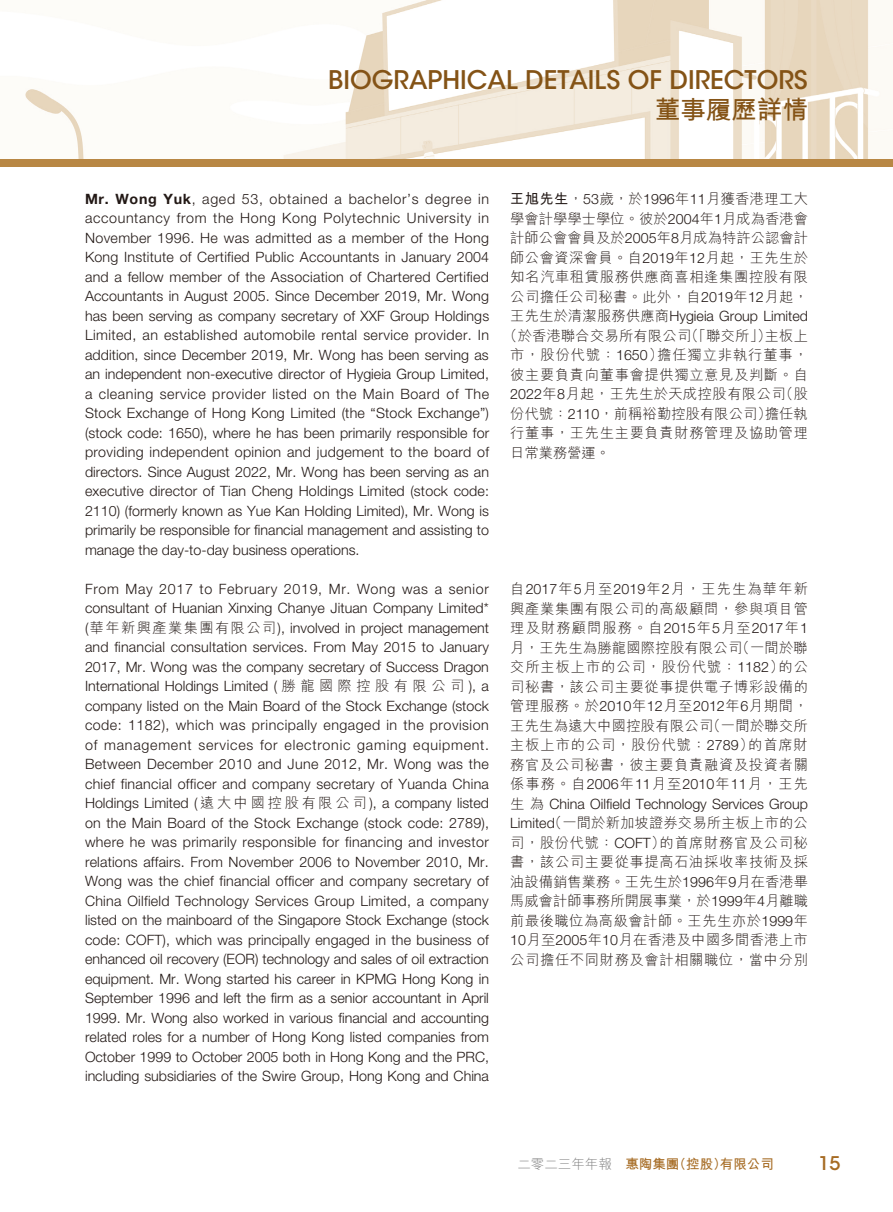
<style>
.page{position:relative;width:893px;height:1212px;background:#fff}
.page>*{position:absolute;margin:0;border:0;box-sizing:border-box;transform-origin:0 0}
.t1{font:500 25.5px "ITC Avant Garde Std";color:#845316}
.t2{font:700 25.5px "M Hei HK";color:#845316}
.t3{font:500 18.75px "ITC Avant Garde Std";color:#a66b23}
.t4{font:300 14.25px/19.5px "Helvetica Neue LT Std";color:#231916;text-align:justify}
.t5{font:300 14.25px/19.5px "M Hei HK";letter-spacing:.045em;color:#231916;text-align:justify}
.t6{font:700 13.5px "M Hei HK";color:#a66b23}
.s1{font-weight:700}
.s2{font-family:"M Hei HK"}
.s3{font-family:"Helvetica Neue LT Std"}
.s4{font-weight:300;color:#7e7e7e}
</style>
<div class="page">
<img style="left:25px;top:0;width:868px;height:159px">
<div style="left:0;top:159px;width:893px;height:8px;background:#b88744"></div>
<h1 class="t1" style="left:328px;top:64px;width:481px">BIOGRAPHICAL DETAILS OF DIRECTORS</h1>
<h1 class="t2" style="left:655px;top:91px;width:154px">董事履歷詳情</h1>
<p class="t4" style="left:85px;top:189px;width:406px"><span class="s1">Mr. Wong Yuk</span>, aged 53, obtained a bachelor’s degree in accountancy from the Hong Kong Polytechnic University in November 1996. He was admitted as a member of the Hong Kong Institute of Certified Public Accountants in January 2004 and a fellow member of the Association of Chartered Certified Accountants in August 2005. Since December 2019, Mr. Wong has been serving as company secretary of XXF Group Holdings Limited, an established automobile rental service provider. In addition, since December 2019, Mr. Wong has been serving as an independent non-executive director of Hygieia Group Limited, a cleaning service provider listed on the Main Board of The Stock Exchange of Hong Kong Limited (the “Stock Exchange”) (stock code: 1650), where he has been primarily responsible for providing independent opinion and judgement to the board of directors. Since August 2022, Mr. Wong has been serving as an executive director of Tian Cheng Holdings Limited (stock code:<br>2110) (formerly known as Yue Kan Holding Limited), Mr. Wong is primarily be responsible for financial management and assisting to manage the day-to-day business operations.</p>
<p class="t4" style="left:85px;top:579px;width:406px">From May 2017 to February 2019, Mr. Wong was a senior consultant of Huanian Xinxing Chanye Jituan Company Limited* (<span class="s2">華年新興產業集團有限公司</span>), involved in project management and financial consultation services. From May 2015 to January 2017, Mr. Wong was the company secretary of Success Dragon International Holdings Limited ( <span class="s2">勝龍國際控股有限公司</span> ), a company listed on the Main Board of the Stock Exchange (stock code: 1182), which was principally engaged in the provision of management services for electronic gaming equipment.<br>Between December 2010 and June 2012, Mr. Wong was the chief financial officer and company secretary of Yuanda China Holdings Limited ( <span class="s2">遠大中國控股有限公司</span> ), a company listed on the Main Board of the Stock Exchange (stock code: 2789), where he was primarily responsible for financing and investor relations affairs. From November 2006 to November 2010, Mr.<br>Wong was the chief financial officer and company secretary of China Oilfield Technology Services Group Limited, a company listed on the mainboard of the Singapore Stock Exchange (stock code: COFT), which was principally engaged in the business of enhanced oil recovery (EOR) technology and sales of oil extraction equipment. Mr. Wong started his career in KPMG Hong Kong in September 1996 and left the firm as a senior accountant in April 1999. Mr. Wong also worked in various financial and accounting related roles for a number of Hong Kong listed companies from October 1999 to October 2005 both in Hong Kong and the PRC, including subsidiaries of the Swire Group, Hong Kong and China</p>
<p class="t5" style="left:510px;top:189px;width:299px"><span class="s1">王旭先生</span>，<span class="s3">53</span>歲，於<span class="s3">1996</span>年<span class="s3">11</span>月獲香港理工大學會計學學士學位。彼於<span class="s3">2004</span>年<span class="s3">1</span>月成為香港會計師公會會員及於<span class="s3">2005</span>年<span class="s3">8</span>月成為特許公認會計師公會資深會員。自<span class="s3">2019</span>年<span class="s3">12</span>月起，王先生於知名汽車租賃服務供應商喜相逢集團控股有限公司擔任公司秘書。此外，自<span class="s3">2019</span>年<span class="s3">12</span>月起，</p>
<p class="t4" style="left:510px;top:306px;width:299px"><span class="s2">王先生於清潔服務供應商</span>Hygieia Group Limited</p>
<p class="t5" style="left:510px;top:325px;width:299px;text-indent:-7px">（於香港聯合交易所有限公司（「聯交所」）主板上市，股份代號：<span class="s3">1650</span>）擔任獨立非執行董事，彼主要負責向董事會提供獨立意見及判斷。自<span class="s3">2022</span>年<span class="s3">8</span>月起，王先生於天成控股有限公司（股份代號：<span class="s3">2110</span>，前稱裕勤控股有限公司）擔任執行董事，王先生主要負責財務管理及協助管理日常業務營運。</p>
<p class="t5" style="left:510px;top:579px;width:299px">自<span class="s3">2017</span>年<span class="s3">5</span>月至<span class="s3">2019</span>年<span class="s3">2</span>月，王先生為華年新興產業集團有限公司的高級顧問，參與項目管理及財務顧問服務。自<span class="s3">2015</span>年<span class="s3">5</span>月至<span class="s3">2017</span>年<span class="s3">1</span>月，王先生為勝龍國際控股有限公司（一間於聯交所主板上市的公司，股份代號：<span class="s3">1182</span>）的公司秘書，該公司主要從事提供電子博彩設備的管理服務。於<span class="s3">2010</span>年<span class="s3">12</span>月至<span class="s3">2012</span>年<span class="s3">6</span>月期間，王先生為遠大中國控股有限公司（一間於聯交所主板上市的公司，股份代號：<span class="s3">2789</span>）的首席財務官及公司秘書，彼主要負責融資及投資者關係事務。自<span class="s3">2006</span>年<span class="s3">11</span>月至<span class="s3">2010</span>年<span class="s3">11</span>月，王先</p>
<p class="t4" style="left:510px;top:793px;width:299px"><span class="s2">生為</span> China Oilfield Technology Services Group</p>
<p class="t5" style="left:510px;top:813px;width:299px"><span class="s3">Limited</span>（一間於新加坡證券交易所主板上市的公司，股份代號：<span class="s3">COFT</span>）的首席財務官及公司秘書，該公司主要從事提高石油採收率技術及採油設備銷售業務。王先生於<span class="s3">1996</span>年<span class="s3">9</span>月在香港畢馬威會計師事務所開展事業，於<span class="s3">1999</span>年<span class="s3">4</span>月離職前最後職位為高級會計師。王先生亦於<span class="s3">1999</span>年<span class="s3">10</span>月至<span class="s3">2005</span>年<span class="s3">10</span>月在香港及中國多間香港上市公司擔任不同財務及會計相關職位，當中分別</p>
<p class="t6" style="left:517px;top:1154px;width:258px"><span class="s4">二零二三年年報</span> 惠陶集團（控股）有限公司</p>
<h2 class="t3" style="left:819px;top:1152px;width:24px">15</h2>
</div>
